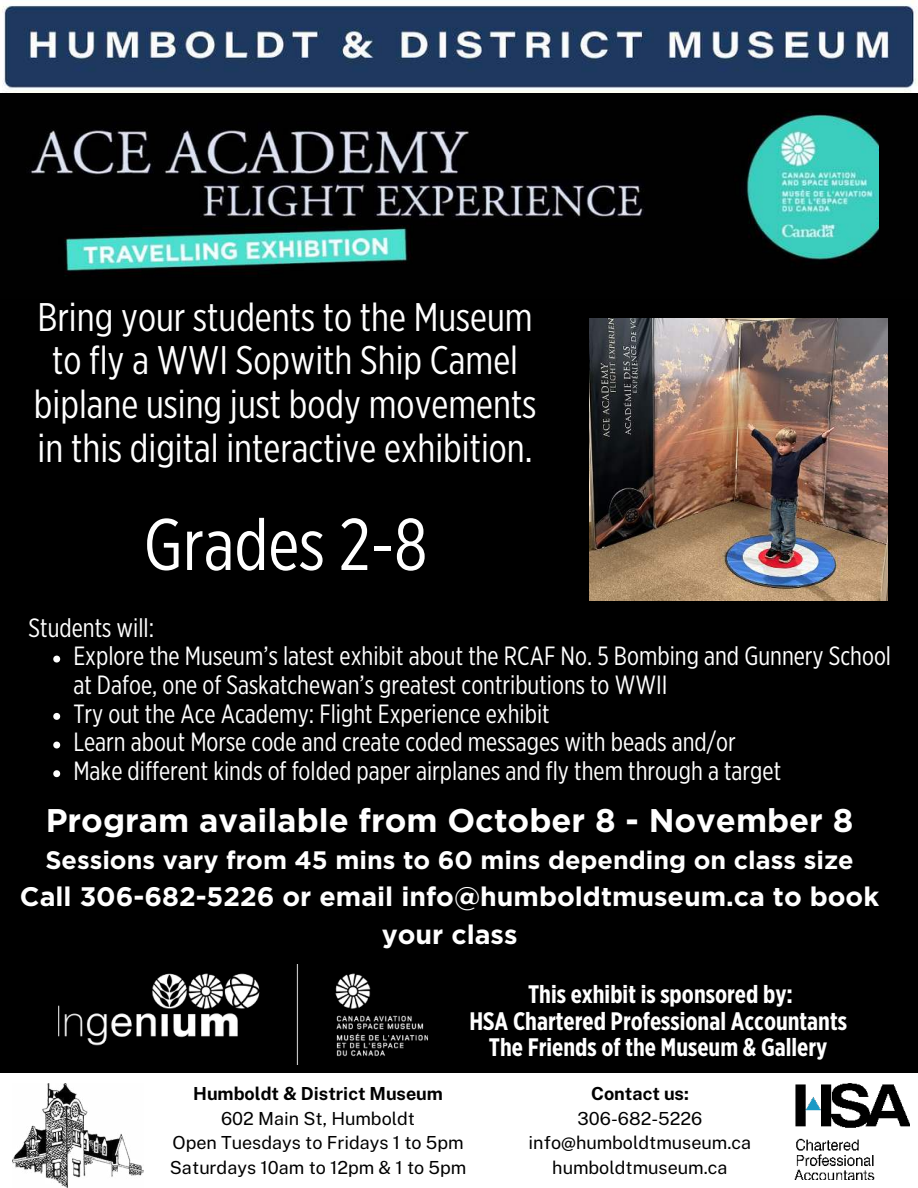
<style>
.page{position:relative;width:918px;height:1188px;background:#000}
.page>*{position:absolute;margin:0;border:0;box-sizing:border-box;transform-origin:0 0}
.t1{font:73.05px "Gotham X Narrow";color:#fff}
.t2{font:39.9px/43.7px "Gotham X Narrow";color:#fff;text-align:center}
.t3{font:700 32.7px "Gotham";color:#fff}
.t4{font:700 26.7px/37.2px "Gotham";color:#fff;text-align:center}
.t5{font:26.4px/28.7px "Gotham X Narrow";color:#fff}
.t6{font:700 25.35px/26.7px "Gotham X Narrow";color:#fff;text-align:center}
.t7{font:700 25.2px "Gotham";color:#fff}
.t8{font:18px/24.8px "Public Sans";color:#000;text-align:center}
.t9{font:700 18px "Public Sans";color:#000}
</style>
<div class="page">
<div style="left:0;top:1073px;width:918px;height:115px;background:#fff"></div>
<img style="left:13px;top:1084px;width:130px;height:103px">
<img style="left:0;top:92px;width:918px;height:184px">
<img style="left:0;top:0;width:918px;height:92px">
<img style="left:794px;top:1084px;width:115px;height:95px">
<img style="left:58px;top:965px;width:369px;height:100px">
<img style="left:589px;top:318px;width:299px;height:283px">
<img style="left:720px;top:109px;width:159px;height:159px">
<svg style="left:53px;top:656px;width:7px;height:7px"></svg>
<svg style="left:53px;top:713px;width:7px;height:7px"></svg>
<svg style="left:53px;top:742px;width:7px;height:6px"></svg>
<svg style="left:53px;top:770px;width:7px;height:7px"></svg>
<h2 class="t2" style="left:34px;top:294px;width:504px">Bring your students to the Museum to fly a WWI Sopwith Ship Camel biplane using just body movements in this digital interactive exhibition.</h2>
<h1 class="t1" style="left:144px;top:501px;width:285px">Grades 2-8</h1>
<p class="t5" style="left:73px;top:613px;width:819px;text-indent:-45px">Students will:<br>Explore the Museum’s latest exhibit about the RCAF No. 5 Bombing and Gunnery School at Dafoe, one of Saskatchewan’s greatest contributions to WWII<br>Try out the Ace Academy: Flight Experience exhibit<br>Learn about Morse code and create coded messages with beads and/or<br>Make different kinds of folded paper airplanes and fly them through a target</p>
<p class="t3" style="left:46px;top:799px;width:809px">Program available from October 8 - November 8</p>
<p class="t7" style="left:45px;top:844px;width:810px">Sessions vary from 45 mins to 60 mins depending on class size</p>
<p class="t4" style="left:20px;top:878px;width:861px">Call 306-682-5226 or email info@humboldtmuseum.ca to book your class</p>
<p class="t6" style="left:469px;top:980px;width:379px">This exhibit is sponsored by:<br>HSA Chartered Professional Accountants<br>The Friends of the Museum &amp; Gallery</p>
<p class="t9" style="left:193px;top:1080px;width:251px">Humboldt &amp; District Museum</p>
<p class="t8" style="left:170px;top:1105px;width:298px">602 Main St, Humboldt<br>Open Tuesdays to Fridays 1 to 5pm<br>Saturdays 10am to 12pm &amp; 1 to 5pm</p>
<p class="t9" style="left:591px;top:1080px;width:99px">Contact us:</p>
<p class="t8" style="left:529px;top:1105px;width:224px">306-682-5226 info@humboldtmuseum.ca humboldtmuseum.ca</p>
</div>
